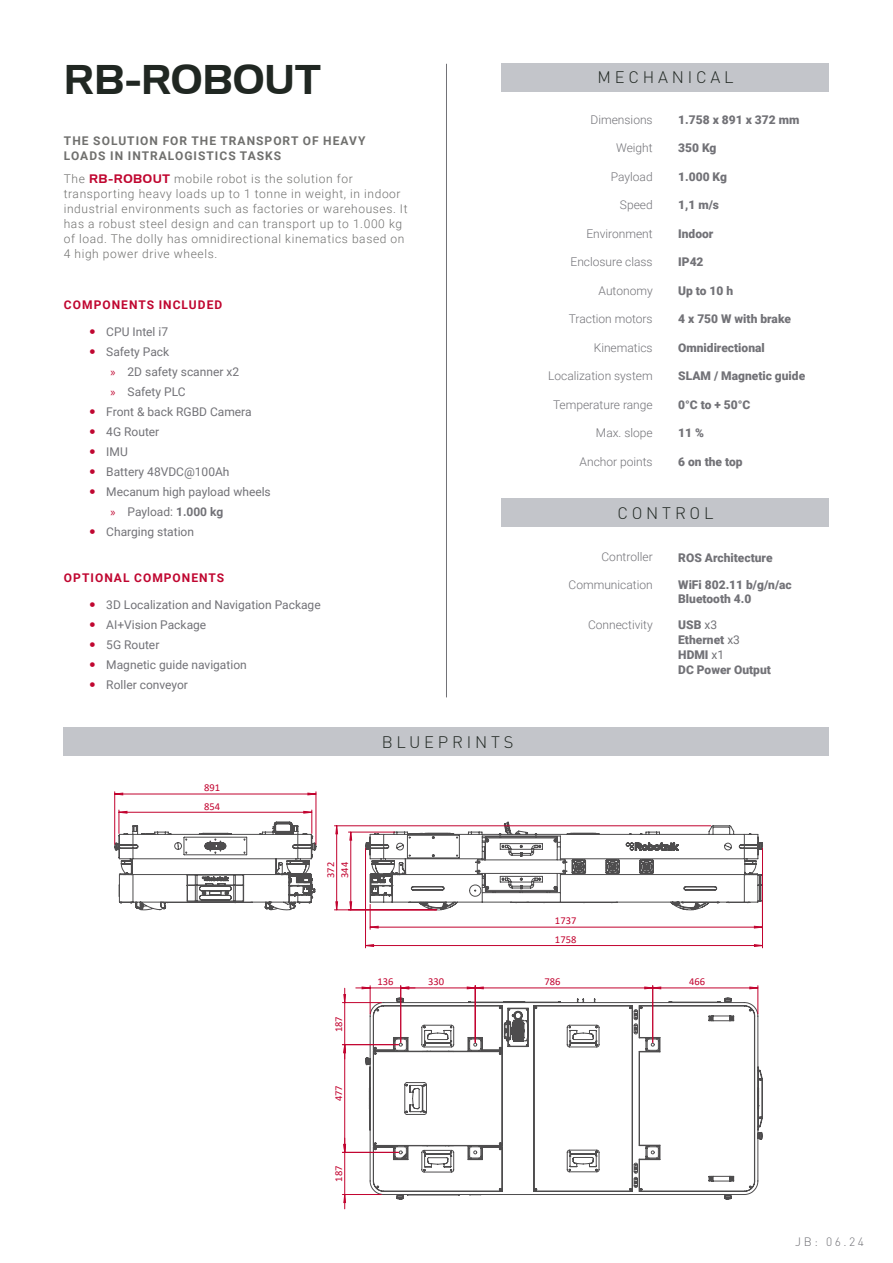
<style>
.page{position:relative;width:893px;height:1263px;background:#fff}
.page>*{position:absolute;margin:0;border:0;box-sizing:border-box;transform-origin:0 0}
.t1{font:40.35px "Handel Gothic BT";color:#202722}
.t2{font:300 16.5px "DIN Pro";letter-spacing:.23em;color:#202722}
.t3{font:300 12px/15px "Roboto";letter-spacing:.05em;color:#70706e}
.t4{font:12px/20px "Roboto";color:#727277}
.t5{font:900 12px/15px "Roboto";color:#727277}
.t6{font:300 12px "Roboto";color:#727277}
.t7{font:700 12px/15px "Roboto";letter-spacing:.085em;color:#70706e}
.t8{font:700 12px "Roboto";letter-spacing:.085em;color:#c00630}
.t9{font:300 12px "DIN Pro";color:#727277}
.t10{font:10.5px/18.3px "Calibri";color:#c2032f}
.s1{font-family:"Handel Gothic BT";font-weight:400;color:#c00630}
.s2{font-family:"Myriad Pro";color:#c00630}
.s3{font-weight:700}
.s4{font-weight:400}
</style>
<div class="page">
<div style="left:501px;top:64px;width:328px;height:28px;background:#c3c5ca"></div>
<div style="left:501px;top:499px;width:328px;height:28px;background:#c3c5ca"></div>
<div style="left:64px;top:728px;width:765px;height:28px;background:#c3c5ca"></div>
<hr style="left:446px;top:64px;width:1px;height:633px;background:#727277">
<svg style="left:365px;top:1014px;width:398px;height:186px"></svg>
<svg style="left:114px;top:810px;width:202px;height:92px"></svg>
<hr style="left:475px;top:986px;width:1px;height:56px;background:#c2032f">
<hr style="left:762px;top:848px;width:1px;height:100px;background:#c2032f">
<hr style="left:114px;top:792px;width:1px;height:52px;background:#c2032f">
<hr style="left:316px;top:792px;width:1px;height:52px;background:#c2032f">
<hr style="left:342px;top:1002px;width:39px;height:1px;background:#c2032f">
<hr style="left:342px;top:1044px;width:56px;height:1px;background:#c2032f">
<hr style="left:342px;top:1152px;width:56px;height:1px;background:#c2032f">
<hr style="left:342px;top:1194px;width:39px;height:1px;background:#c2032f">
<hr style="left:400px;top:986px;width:1px;height:56px;background:#c2032f">
<hr style="left:652px;top:986px;width:1px;height:56px;background:#c2032f">
<svg style="left:119px;top:811px;width:534px;height:178px"></svg>
<svg style="left:365px;top:944px;width:397px;height:3px"></svg>
<svg style="left:365px;top:821px;width:398px;height:108px"></svg>
<svg style="left:115px;top:793px;width:201px;height:2px"></svg>
<svg style="left:343px;top:988px;width:3px;height:221px"></svg>
<svg style="left:356px;top:986px;width:403px;height:28px"></svg>
<svg style="left:335px;top:825px;width:17px;height:85px"></svg>
<h1 class="t1" style="left:64px;top:55px;width:258px">RB-ROBOUT</h1>
<p class="t7" style="left:64px;top:133px;width:303px">THE SOLUTION FOR THE TRANSPORT OF HEAVY<br>LOADS IN INTRALOGISTICS TASKS</p>
<p class="t3" style="left:64px;top:171px;width:345px">The <span class="s1">RB-ROBOUT</span> mobile robot is the solution for transporting heavy loads up to 1 tonne in weight, in indoor industrial environments such as factories or warehouses. It has a robust steel design and can transport up to 1.000 kg of load. The dolly has omnidirectional kinematics based on 4 high power drive wheels.</p>
<p class="t8" style="left:64px;top:296px;width:160px">COMPONENTS INCLUDED</p>
<p class="t4" style="left:106px;top:322px;width:63px">CPU Intel i7</p>
<p class="t4" style="left:106px;top:342px;width:64px">Safety Pack</p>
<p class="t4" style="left:111px;top:362px;width:130px"><span class="s2">»</span> 2D safety scanner x2</p>
<p class="t4" style="left:111px;top:381px;width:77px"><span class="s2">»</span> Safety PLC</p>
<p class="t4" style="left:106px;top:401px;width:147px">Front &amp; back RGBD Camera</p>
<p class="t4" style="left:106px;top:421px;width:55px">4G Router</p>
<p class="t4" style="left:106px;top:441px;width:23px">IMU</p>
<p class="t4" style="left:106px;top:461px;width:125px">Battery 48VDC@100Ah</p>
<p class="t4" style="left:106px;top:481px;width:166px">Mecanum high payload wheels</p>
<p class="t4" style="left:111px;top:501px;width:114px"><span class="s2">»</span> Payload: <span class="s3">1.000 kg</span></p>
<p class="t4" style="left:106px;top:521px;width:89px">Charging station</p>
<p class="t8" style="left:64px;top:569px;width:162px">OPTIONAL COMPONENTS</p>
<p class="t4" style="left:106px;top:595px;width:216px">3D Localization and Navigation Package<br>AI+Vision Package<br>5G Router<br>Magnetic guide navigation<br>Roller conveyor</p>
<p class="t10" style="left:204px;top:778px;width:18px">891<br>854</p>
<p class="t10" style="left:323px;top:878px;width:18px;line-height:14.1px;rotate:-90deg">372<br>344</p>
<h2 class="t2" style="left:382px;top:729px;width:133px">BLUEPRINTS</h2>
<h2 class="t2" style="left:597px;top:65px;width:138px">MECHANICAL</h2>
<p class="t6" style="left:591px;top:111px;width:64px">Dimensions</p>
<p class="t5" style="left:678px;top:111px;width:123px">1.758 x 891 x 372 mm</p>
<p class="t6" style="left:616px;top:139px;width:38px">Weight</p>
<p class="t5" style="left:678px;top:140px;width:40px">350 Kg</p>
<p class="t6" style="left:611px;top:168px;width:43px">Payload</p>
<p class="t5" style="left:678px;top:168px;width:50px">1.000 Kg</p>
<p class="t6" style="left:620px;top:196px;width:34px">Speed</p>
<p class="t5" style="left:678px;top:197px;width:42px">1,1 m/s</p>
<p class="t6" style="left:586px;top:225px;width:68px">Environment</p>
<p class="t5" style="left:678px;top:225px;width:37px">Indoor</p>
<p class="t6" style="left:570px;top:253px;width:84px">Enclosure class</p>
<p class="t5" style="left:678px;top:254px;width:27px">IP42</p>
<p class="t6" style="left:599px;top:282px;width:56px">Autonomy</p>
<p class="t5" style="left:678px;top:282px;width:57px">Up to 10 h</p>
<p class="t6" style="left:569px;top:310px;width:85px">Traction motors</p>
<p class="t5" style="left:678px;top:311px;width:114px">4 x 750 W with brake</p>
<p class="t6" style="left:594px;top:339px;width:60px">Kinematics</p>
<p class="t5" style="left:678px;top:339px;width:88px">Omnidirectional</p>
<p class="t6" style="left:548px;top:367px;width:106px">Localization system</p>
<p class="t5" style="left:678px;top:368px;width:128px">SLAM / Magnetic guide</p>
<p class="t6" style="left:553px;top:396px;width:101px">Temperature range</p>
<p class="t5" style="left:678px;top:396px;width:74px">0°C to + 50°C</p>
<p class="t6" style="left:596px;top:424px;width:58px">Max. slope</p>
<p class="t5" style="left:678px;top:425px;width:27px">11 %</p>
<p class="t6" style="left:580px;top:453px;width:75px">Anchor points</p>
<p class="t5" style="left:678px;top:453px;width:66px">6 on the top</p>
<h2 class="t2" style="left:617px;top:500px;width:97px">CONTROL</h2>
<p class="t6" style="left:601px;top:548px;width:53px">Controller</p>
<p class="t5" style="left:678px;top:550px;width:96px">ROS Architecture</p>
<p class="t6" style="left:569px;top:577px;width:86px">Communication</p>
<p class="t5" style="left:678px;top:578px;width:115px;line-height:13.5px">WiFi 802.11 b/g/n/ac<br>Bluetooth 4.0</p>
<p class="t6" style="left:588px;top:616px;width:66px">Connectivity</p>
<p class="t5" style="left:678px;top:617px;width:94px">USB <span class="s4">x3<br></span>Ethernet <span class="s4">x3<br></span>HDMI <span class="s4">x1<br></span>DC Power Output</p>
<p class="t10" style="left:555px;top:911px;width:23px">1737<br>1758</p>
<p class="t10" style="left:329px;top:1032px;width:18px;rotate:-90deg">187</p>
<p class="t10" style="left:329px;top:1101px;width:18px;rotate:-90deg">477</p>
<p class="t10" style="left:329px;top:1182px;width:18px;rotate:-90deg">187</p>
<p class="t10" style="left:378px;top:972px;width:18px">136</p>
<p class="t10" style="left:428px;top:972px;width:18px">330</p>
<p class="t10" style="left:544px;top:972px;width:18px">786</p>
<p class="t10" style="left:689px;top:972px;width:18px">466</p>
<p class="t9" style="left:795px;top:1232px;width:70px">JB: 06.24</p>
</div>
